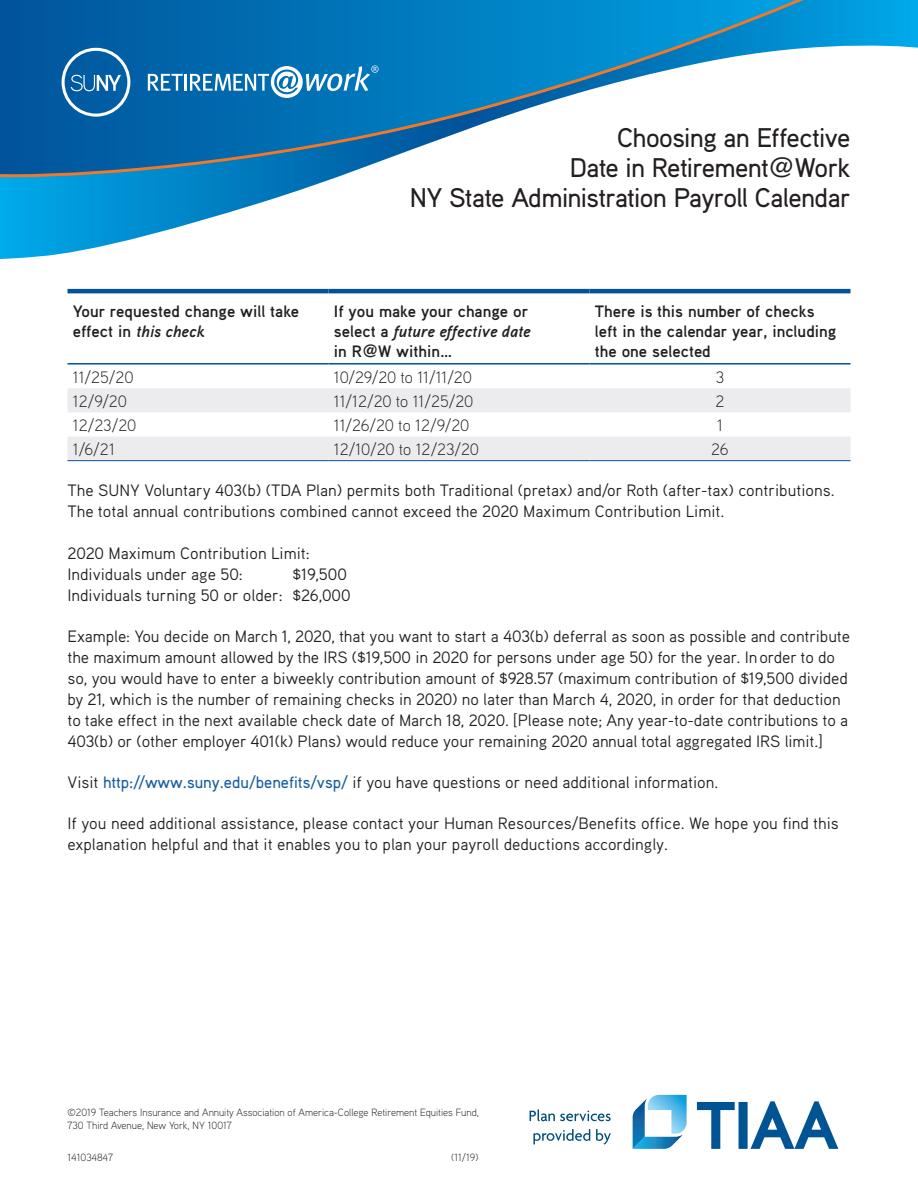
<style>
.page{position:relative;width:918px;height:1188px;background:#fff}
.page>*{position:absolute;margin:0;border:0;box-sizing:border-box;transform-origin:0 0}
.t1{font:500 27px/30px "Aaux Pro OT";letter-spacing:-.025em;color:#231f20;text-align:right}
.t2{font:16.5px/21px "Aaux Pro OT";letter-spacing:-.005em;color:#231f20}
.t3{font:700 16.5px/19.8px "Aaux Pro OT";color:#231f20}
.t4{font:300 16.5px "Aaux Pro OT";color:#231f20}
.t5{font:300 10.5px/12.6px "Aaux Pro OT";color:#231f20}
.s1{font-family:"Helvetica";font-weight:400}
.s2{font-style:italic}
.s3{font-family:"Helvetica"}
.s4{font-weight:500;color:#175d9e}
</style>
<div class="page">
<svg style="left:0;top:0;width:918px;height:259px"></svg>
<svg style="left:0;top:0;width:893px;height:179px"></svg>
<svg style="left:148px;top:65px;width:231px;height:33px"></svg>
<svg style="left:62px;top:48px;width:68px;height:69px;background:#307bb3"></svg>
<svg style="left:68px;top:388px;width:782px;height:72px;fill:#ececee"></svg>
<hr style="left:68px;top:289px;width:260px;height:4px;background:#01529a">
<hr style="left:328px;top:289px;width:262px;height:4px;background:#01529a">
<hr style="left:590px;top:289px;width:260px;height:4px;background:#01529a">
<hr style="left:68px;top:363px;width:260px;height:2px;background:#01529a">
<hr style="left:328px;top:363px;width:262px;height:2px;background:#01529a">
<hr style="left:590px;top:363px;width:260px;height:2px;background:#01529a">
<hr style="left:68px;top:460px;width:260px;height:1px;background:#01529a">
<hr style="left:328px;top:460px;width:262px;height:1px;background:#01529a">
<hr style="left:590px;top:460px;width:260px;height:1px;background:#01529a">
<svg style="left:697px;top:1101px;width:141px;height:48px"></svg>
<svg style="left:632px;top:1094px;width:55px;height:55px"></svg>
<svg style="left:530px;top:1109px;width:81px;height:12px"></svg>
<svg style="left:533px;top:1129px;width:57px;height:15px"></svg>
<svg style="left:596px;top:1129px;width:15px;height:16px"></svg>
<h1 class="t1" style="left:410px;top:122px;width:442px">Choosing an Effective<br>Date in Retirement<span class="s1">@</span>Work<br>NY State Administration Payroll Calendar</h1>
<p class="t3" style="left:73px;top:301px;width:228px">Your requested change will take effect in <span class="s2">this check</span></p>
<p class="t3" style="left:334px;top:301px;width:198px">If you make your change or select a <span class="s2">future effective date </span>in R<span class="s3">@</span>W within…</p>
<p class="t3" style="left:595px;top:301px;width:243px">There is this number of checks left in the calendar year, including the one selected</p>
<p class="t4" style="left:73px;top:366px;width:62px">11/25/20</p>
<p class="t4" style="left:334px;top:366px;width:140px">10/29/20 to 11/11/20</p>
<p class="t4" style="left:716px;top:366px;width:10px">3</p>
<p class="t4" style="left:73px;top:391px;width:56px">12/9/20</p>
<p class="t4" style="left:334px;top:391px;width:141px">11/12/20 to 11/25/20</p>
<p class="t4" style="left:715px;top:391px;width:11px">2</p>
<p class="t4" style="left:73px;top:415px;width:65px">12/23/20</p>
<p class="t4" style="left:334px;top:415px;width:137px">11/26/20 to 12/9/20</p>
<p class="t4" style="left:717px;top:415px;width:7px">1</p>
<p class="t4" style="left:73px;top:439px;width:43px">1/6/21</p>
<p class="t4" style="left:334px;top:439px;width:147px">12/10/20 to 12/23/20</p>
<p class="t4" style="left:711px;top:439px;width:19px">26</p>
<p class="t2" style="left:67px;top:480px;width:769px">The SUNY Voluntary 403(b) (TDA Plan) permits both Traditional (pretax) and/or Roth (after-tax) contributions.<br>The total annual contributions combined cannot exceed the 2020 Maximum Contribution Limit.</p>
<p class="t2" style="left:67px;top:542px;width:244px">2020 Maximum Contribution Limit:<br>Individuals under age 50:</p>
<p class="t2" style="left:67px;top:563px;width:285px;text-align:right">$19,500<br>Individuals turning 50 or older: $26,000</p>
<p class="t2" style="left:67px;top:625px;width:784px">Example: You decide on March 1, 2020, that you want to start a 403(b) deferral as soon as possible and contribute the maximum amount allowed by the IRS ($19,500 in 2020 for persons under age 50) for the year. In order to do so, you would have to enter a biweekly contribution amount of $928.57 (maximum contribution of $19,500 divided by 21, which is the number of remaining checks in 2020) no later than March 4, 2020, in order for that deduction to take effect in the next available check date of March 18, 2020. [Please note; Any year-to-date contributions to a 403(b) or (other employer 401(k) Plans) would reduce your remaining 2020 annual total aggregated IRS limit.]</p>
<p class="t2" style="left:67px;top:771px;width:652px">Visit <span class="s4">http://www.suny.edu/benefits/vsp/</span> if you have questions or need additional information.</p>
<p class="t2" style="left:67px;top:813px;width:773px">If you need additional assistance, please contact your Human Resources/Benefits office. We hope you find this explanation helpful and that it enables you to plan your payroll deductions accordingly.</p>
<p class="t5" style="left:68px;top:1106px;width:413px">©2019 Teachers Insurance and Annuity Association of America-College Retirement Equities Fund,<br>730 Third Avenue, New York, NY 10017</p>
<p class="t5" style="left:68px;top:1151px;width:47px">141034847</p>
<p class="t5" style="left:451px;top:1151px;width:29px">(11/19)</p>
</div>
